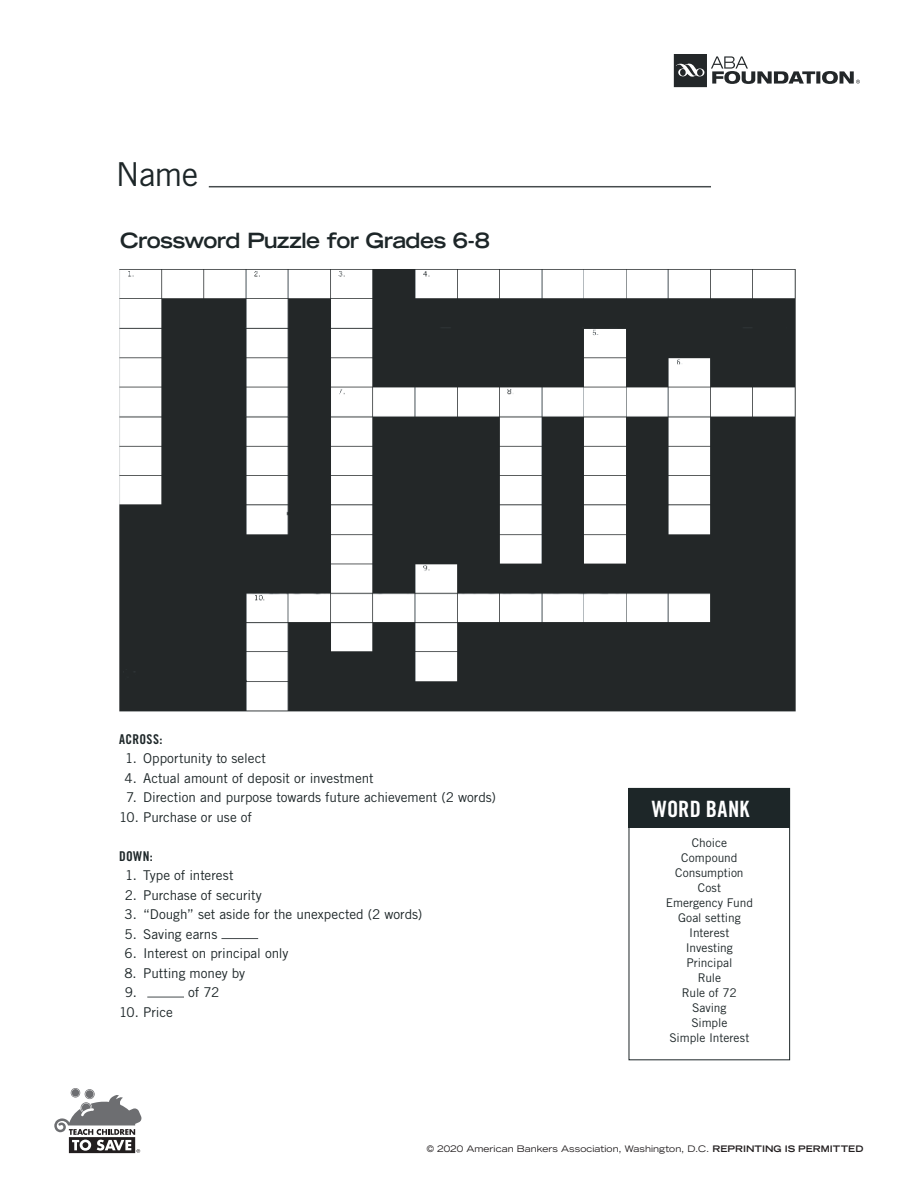
<style>
.page{position:relative;width:918px;height:1188px;background:#fff}
.page>*{position:absolute;margin:0;border:0;box-sizing:border-box;transform-origin:0 0}
.t1{font:33px "Trade Gothic LT Std";color:#1d2628}
.t2{font:22.5px "Trade Gothic LT Std Bd Cn 20";letter-spacing:.01em;color:#fff}
.t3{font:700 expanded 21px "Trade Gothic LT Std";letter-spacing:-.035em;color:#1d2628}
.t4{font:13.5px/19.5px "Trade Gothic LT Std";letter-spacing:-.005em;color:#1d2628}
.t5{font:13.5px "Trade Gothic LT Std Bd Cn 20";letter-spacing:.03em;color:#1d2628}
.t6{font:12px/15px "Trade Gothic LT Std";color:#1d2628;text-align:center}
.t7{font:expanded 9px "Trade Gothic LT Std";letter-spacing:.005em;color:#221e1f}
.s1{font-weight:700}
</style>
<div class="page">
<svg style="left:674px;top:54px;width:186px;height:33px"></svg>
<svg style="left:54px;top:1088px;width:87px;height:65px"></svg>
<hr style="left:221px;top:938px;width:37px;height:1px;background:#454b4d">
<hr style="left:147px;top:997px;width:37px;height:1px;background:#454b4d">
<img style="left:119px;top:269px;width:677px;height:443px">
<div style="left:629px;top:788px;width:161px;height:272px;border:1px solid #1d2628"></div>
<div style="left:629px;top:788px;width:161px;height:40px;background:#1d2628"></div>
<hr style="left:209px;top:186px;width:502px;height:1px;background:#454b4d">
<h1 class="t1" style="left:116px;top:162px;width:84px">Name</h1>
<h3 class="t3" style="left:120px;top:231px;width:371px">Crossword Puzzle for Grades 6-8</h3>
<p class="t5" style="left:119px;top:731px;width:45px">ACROSS:</p>
<p class="t4" style="left:125px;top:750px;width:142px">1. Opportunity to select</p>
<p class="t4" style="left:125px;top:769px;width:251px">4. Actual amount of deposit or investment</p>
<p class="t4" style="left:126px;top:789px;width:371px">7. Direction and purpose towards future achievement (2 words)</p>
<p class="t4" style="left:119px;top:808px;width:134px">10. Purchase or use of</p>
<p class="t5" style="left:119px;top:848px;width:35px">DOWN:</p>
<p class="t4" style="left:125px;top:867px;width:110px">1. Type of interest</p>
<p class="t4" style="left:125px;top:886px;width:139px">2. Purchase of security</p>
<p class="t4" style="left:125px;top:906px;width:299px">3. “Dough” set aside for the unexpected (2 words)</p>
<p class="t4" style="left:125px;top:925px;width:94px">5. Saving earns</p>
<p class="t4" style="left:125px;top:945px;width:166px">6. Interest on principal only</p>
<p class="t4" style="left:124px;top:964px;width:122px">8. Putting money by<br>9.</p>
<p class="t4" style="left:188px;top:984px;width:33px">of 72</p>
<p class="t4" style="left:119px;top:1003px;width:55px">10. Price</p>
<h2 class="t2" style="left:652px;top:796px;width:99px">WORD BANK</h2>
<p class="t6" style="left:666px;top:836px;width:89px">Choice<br>Compound<br>Consumption<br>Cost<br>Emergency Fund<br>Goal setting<br>Interest<br>Investing<br>Principal<br>Rule<br>Rule of 72<br>Saving<br>Simple<br>Simple Interest</p>
<p class="t7" style="left:427px;top:1144px;width:438px">© 2020 American Bankers Association, Washington, D.C. <span class="s1">REPRINTING IS PERMITTED</span></p>
</div>
